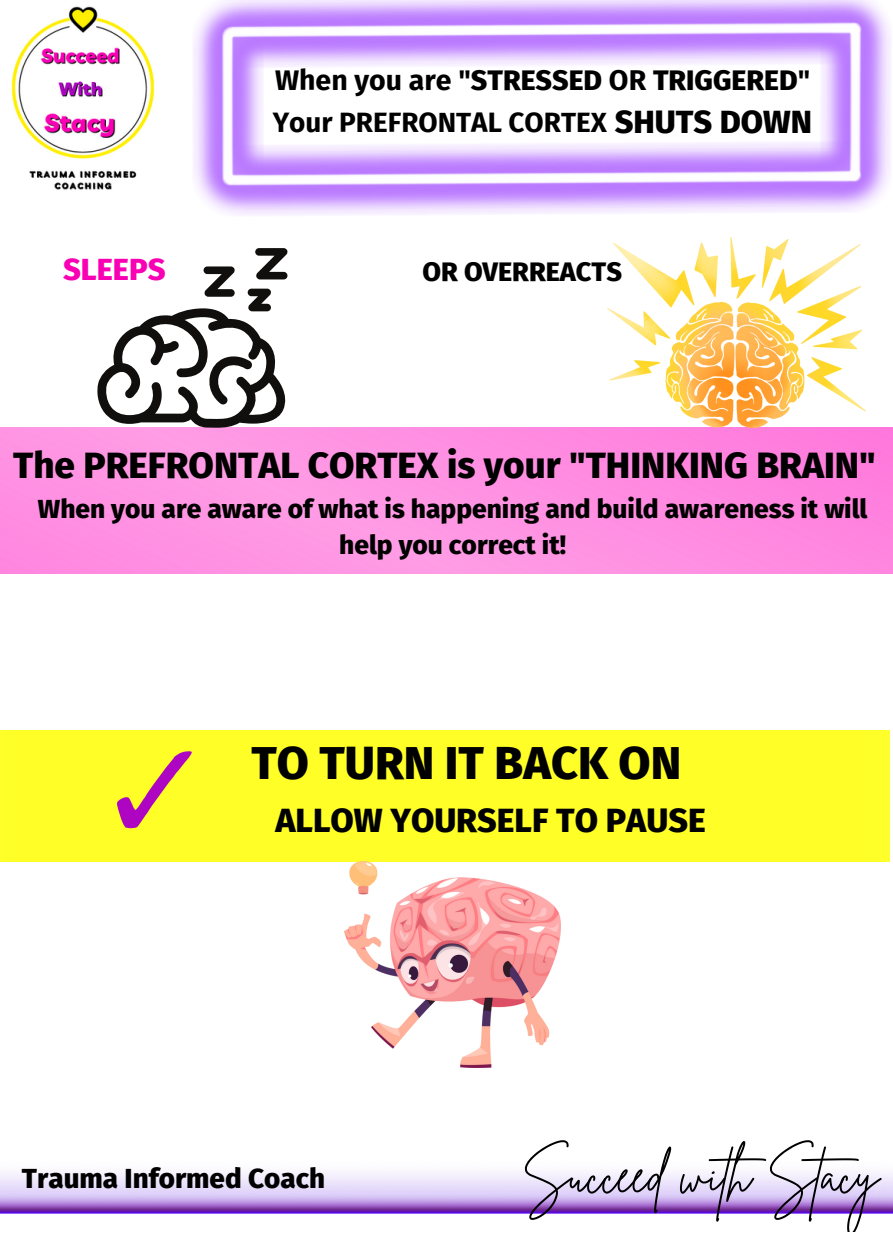
<style>
.page{position:relative;width:893px;height:1233px;background:#fff}
.page>*{position:absolute;margin:0;border:0;box-sizing:border-box;transform-origin:0 0}
.t1{font:51.15px "Brittany Signature";color:#000}
.t2{font:800 46.5px "Fira Sans";color:#000}
.t3{font:800 36.9px "Fira Sans";color:#000}
.t4{font:800 33.9px "Fira Sans";color:#000}
.t5{font:800 32.4px "Fira Sans";color:#000}
.t6{font:800 30.75px "Fira Sans";color:#f900b5}
.t7{font:800 28.5px "Fira Sans";color:#000}
.t8{font:700 27.9px "Fira Sans";color:#000}
.t9{font:800 27.75px "Fira Sans";color:#000}
.t10{font:800 27px "Fira Sans";color:#000}
.t11{font:800 26.4px/36px "Fira Sans";color:#000;text-align:center}
.s1{font-weight:700}
</style>
<div class="page">
<img style="left:193px;top:0;width:698px;height:216px">
<div style="left:0;top:731px;width:889px;height:130px;background:#ffff27"></div>
<svg style="left:117px;top:751px;width:76px;height:77px;background:#ebc44b"></svg>
<svg style="left:96px;top:248px;width:194px;height:180px"></svg>
<img style="left:344px;top:861px;width:216px;height:207px">
<img style="left:0;top:1172px;width:892px;height:42px">
<img style="left:608px;top:238px;width:257px;height:190px">
<img style="left:11px;top:6px;width:144px;height:184px">
<p class="t7" style="left:275px;top:63px;width:536px"><span class="s1">When you are "</span>STRESSED <span class="s1">OR</span> TRIGGERED<span class="s1">"</span></p>
<p class="t8" style="left:273px;top:105px;width:336px">Your PREFRONTAL CORTEX</p>
<p class="t5" style="left:614px;top:102px;width:199px">SHUTS DOWN</p>
<p class="t6" style="left:63px;top:252px;width:104px">SLEEPS</p>
<p class="t10" style="left:422px;top:256px;width:201px">OR OVERREACTS</p>
<p class="t3" style="left:13px;top:444px;width:864px">The PREFRONTAL CORTEX is your "THINKING BRAIN"</p>
<p class="t11" style="left:38px;top:491px;width:831px">When you are aware of what is happening and build awareness it will help you correct it!</p>
<p class="t2" style="left:251px;top:735px;width:431px">TO TURN IT BACK ON</p>
<p class="t4" style="left:275px;top:801px;width:432px">ALLOW YOURSELF TO PAUSE</p>
<p class="t9" style="left:22px;top:1162px;width:304px">Trauma Informed Coach</p>
<p class="t1" style="left:522px;top:1141px;width:358px">Succeed with Stacy</p>
</div>
